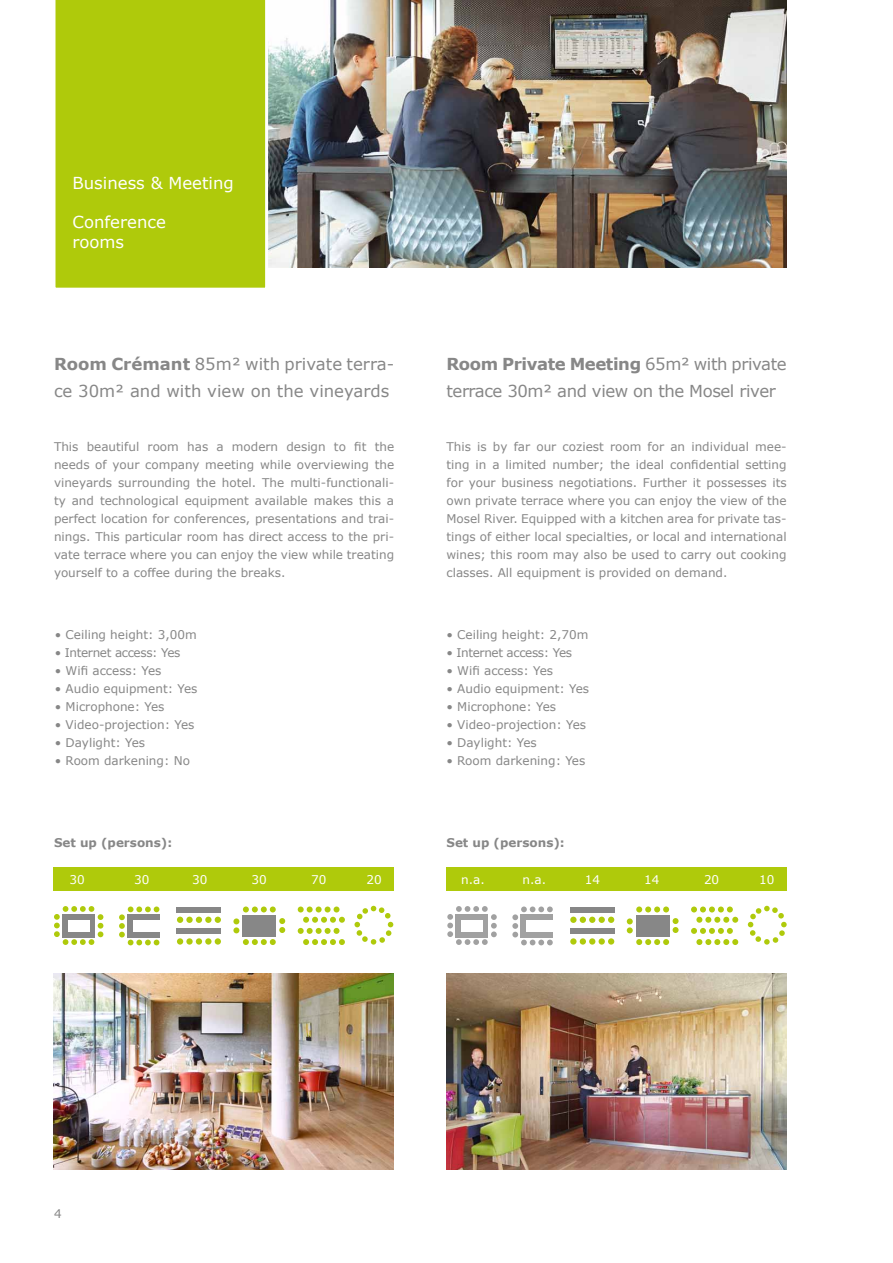
<style>
.page{position:relative;width:893px;height:1263px;background:#fff}
.page>*{position:absolute;margin:0;border:0;box-sizing:border-box;transform-origin:0 0}
.t1{font:16.5px/27px "Verdana";letter-spacing:-.025em;color:#878787}
.t2{font:16.5px/27px "Verdana";color:#878787}
.t3{font:16.5px/19.8px "Verdana";color:#fff}
.t4{font:12px/18px "Verdana";color:#878787;text-align:justify}
.t5{font:12px "Verdana";letter-spacing:-.03em;color:#878787}
.t6{font:700 12px "Verdana";color:#878787}
.t7{font:12px "Verdana";color:#fff}
.s1{font-weight:700}
</style>
<div class="page">
<img style="left:268px;top:0;width:518px;height:268px">
<div style="left:55px;top:0;width:211px;height:288px;background:#afca0b"></div>
<svg style="left:54px;top:906px;width:49px;height:39px"></svg>
<div style="left:127px;top:914px;width:33px;height:23px;background:#878787"></div>
<div style="left:133px;top:920px;width:27px;height:12px;background:#fff"></div>
<svg style="left:119px;top:906px;width:40px;height:39px"></svg>
<div style="left:177px;top:928px;width:44px;height:6px;background:#878787"></div>
<svg style="left:215px;top:917px;width:6px;height:6px"></svg>
<div style="left:205px;top:917px;width:7px;height:6px;background:#afca0b;border-radius:50%"></div>
<svg style="left:196px;top:917px;width:6px;height:6px"></svg>
<div style="left:186px;top:917px;width:7px;height:6px;background:#afca0b;border-radius:50%"></div>
<svg style="left:177px;top:917px;width:6px;height:6px"></svg>
<div style="left:215px;top:938px;width:6px;height:7px;background:#afca0b;border-radius:50%"></div>
<svg style="left:205px;top:938px;width:7px;height:7px"></svg>
<div style="left:196px;top:938px;width:6px;height:7px;background:#afca0b;border-radius:50%"></div>
<svg style="left:186px;top:938px;width:7px;height:7px"></svg>
<div style="left:177px;top:938px;width:6px;height:7px;background:#afca0b;border-radius:50%"></div>
<div style="left:177px;top:907px;width:44px;height:6px;background:#878787"></div>
<svg style="left:298px;top:906px;width:47px;height:39px"></svg>
<svg style="left:354px;top:906px;width:39px;height:39px"></svg>
<div style="left:243px;top:915px;width:33px;height:21px;background:#878787"></div>
<svg style="left:243px;top:939px;width:33px;height:6px"></svg>
<svg style="left:243px;top:906px;width:33px;height:6px"></svg>
<svg style="left:279px;top:918px;width:6px;height:15px"></svg>
<svg style="left:233px;top:918px;width:6px;height:15px"></svg>
<div style="left:54px;top:867px;width:340px;height:24px;background:#afca0b"></div>
<div style="left:446px;top:867px;width:341px;height:24px;background:#afca0b"></div>
<svg style="left:447px;top:906px;width:50px;height:39px"></svg>
<svg style="left:512px;top:906px;width:41px;height:39px"></svg>
<div style="left:570px;top:928px;width:44px;height:6px;background:#878787"></div>
<svg style="left:580px;top:917px;width:34px;height:6px"></svg>
<div style="left:570px;top:917px;width:7px;height:6px;background:#afca0b;border-radius:50%"></div>
<div style="left:608px;top:938px;width:6px;height:7px;background:#afca0b;border-radius:50%"></div>
<div style="left:599px;top:938px;width:6px;height:7px;background:#afca0b;border-radius:50%"></div>
<div style="left:589px;top:938px;width:6px;height:7px;background:#afca0b;border-radius:50%"></div>
<div style="left:580px;top:938px;width:6px;height:7px;background:#afca0b;border-radius:50%"></div>
<svg style="left:570px;top:938px;width:7px;height:7px"></svg>
<div style="left:570px;top:907px;width:44px;height:6px;background:#878787"></div>
<svg style="left:691px;top:906px;width:47px;height:39px"></svg>
<svg style="left:748px;top:906px;width:39px;height:39px"></svg>
<div style="left:636px;top:915px;width:33px;height:21px;background:#878787"></div>
<svg style="left:636px;top:939px;width:33px;height:6px"></svg>
<svg style="left:636px;top:906px;width:33px;height:6px"></svg>
<svg style="left:673px;top:918px;width:6px;height:15px"></svg>
<svg style="left:627px;top:918px;width:6px;height:15px"></svg>
<img style="left:54px;top:974px;width:340px;height:195px">
<img style="left:446px;top:974px;width:341px;height:195px">
<h1 class="t3" style="left:73px;top:173px;width:163px">Business &amp; Meeting</h1>
<h1 class="t3" style="left:73px;top:212px;width:95px">Conference rooms</h1>
<h1 class="t2" style="left:54px;top:350px;width:342px"><span class="s1">Room Crémant</span> 85m² with private terra&shy;ce 30m² and with view on the vineyards</h1>
<p class="t4" style="left:54px;top:437px;width:342px">This beautiful room has a modern design to fit the needs of your company meeting while overviewing the vineyards surrounding the hotel. The multi-functionali&shy;ty and technological equipment available makes this a perfect location for conferences, presentations and trai&shy;nings. This particular room has direct access to the pri&shy;vate terrace where you can enjoy the view while treating yourself to a coffee during the breaks.</p>
<p class="t4" style="left:55px;top:625px;width:143px">• Ceiling height: 3,00m</p>
<p class="t5" style="left:55px;top:644px;width:127px">• Internet access: Yes</p>
<p class="t4" style="left:55px;top:661px;width:108px">• Wifi access: Yes</p>
<p class="t4" style="left:55px;top:679px;width:144px">• Audio equipment: Yes</p>
<p class="t4" style="left:55px;top:697px;width:111px">• Microphone: Yes</p>
<p class="t4" style="left:55px;top:715px;width:141px">• Video-projection: Yes</p>
<p class="t4" style="left:55px;top:733px;width:92px">• Daylight: Yes</p>
<p class="t4" style="left:55px;top:751px;width:137px">• Room darkening: No</p>
<p class="t6" style="left:54px;top:834px;width:120px">Set up (persons):</p>
<h1 class="t1" style="left:446px;top:350px;width:342px"><span class="s1">Room Private Meeting</span> 65m² with private terrace 30m² and view on the Mosel river</h1>
<p class="t4" style="left:446px;top:437px;width:342px">This is by far our coziest room for an individual mee&shy;ting in a limited number; the ideal confidential setting for your business negotiations. Further it possesses its own private terrace where you can enjoy the view of the Mosel River. Equipped with a kitchen area for private tas&shy;tings of either local specialties, or local and international wines; this room may also be used to carry out cooking classes. All equipment is provided on demand.</p>
<p class="t4" style="left:446px;top:625px;width:143px">• Ceiling height: 2,70m</p>
<p class="t5" style="left:446px;top:644px;width:127px">• Internet access: Yes</p>
<p class="t4" style="left:446px;top:661px;width:108px">• Wifi access: Yes</p>
<p class="t4" style="left:446px;top:679px;width:144px">• Audio equipment: Yes</p>
<p class="t4" style="left:446px;top:697px;width:111px">• Microphone: Yes</p>
<p class="t4" style="left:446px;top:715px;width:141px">• Video-projection: Yes</p>
<p class="t4" style="left:446px;top:733px;width:92px">• Daylight: Yes</p>
<p class="t4" style="left:446px;top:751px;width:140px">• Room darkening: Yes</p>
<p class="t6" style="left:446px;top:834px;width:120px">Set up (persons):</p>
<p class="t7" style="left:70px;top:871px;width:17px">30</p>
<p class="t7" style="left:134px;top:871px;width:17px">30</p>
<p class="t7" style="left:192px;top:871px;width:17px">30</p>
<p class="t7" style="left:251px;top:871px;width:17px">30</p>
<p class="t7" style="left:311px;top:871px;width:17px">70</p>
<p class="t7" style="left:367px;top:871px;width:17px">20</p>
<p class="t7" style="left:461px;top:871px;width:25px">n.a.</p>
<p class="t7" style="left:523px;top:871px;width:25px">n.a.</p>
<p class="t7" style="left:585px;top:871px;width:17px">14</p>
<p class="t7" style="left:644px;top:871px;width:17px">14</p>
<p class="t7" style="left:704px;top:871px;width:17px">20</p>
<p class="t7" style="left:759px;top:871px;width:17px">10</p>
<p class="t4" style="left:54px;top:1205px;width:9px">4</p>
</div>
